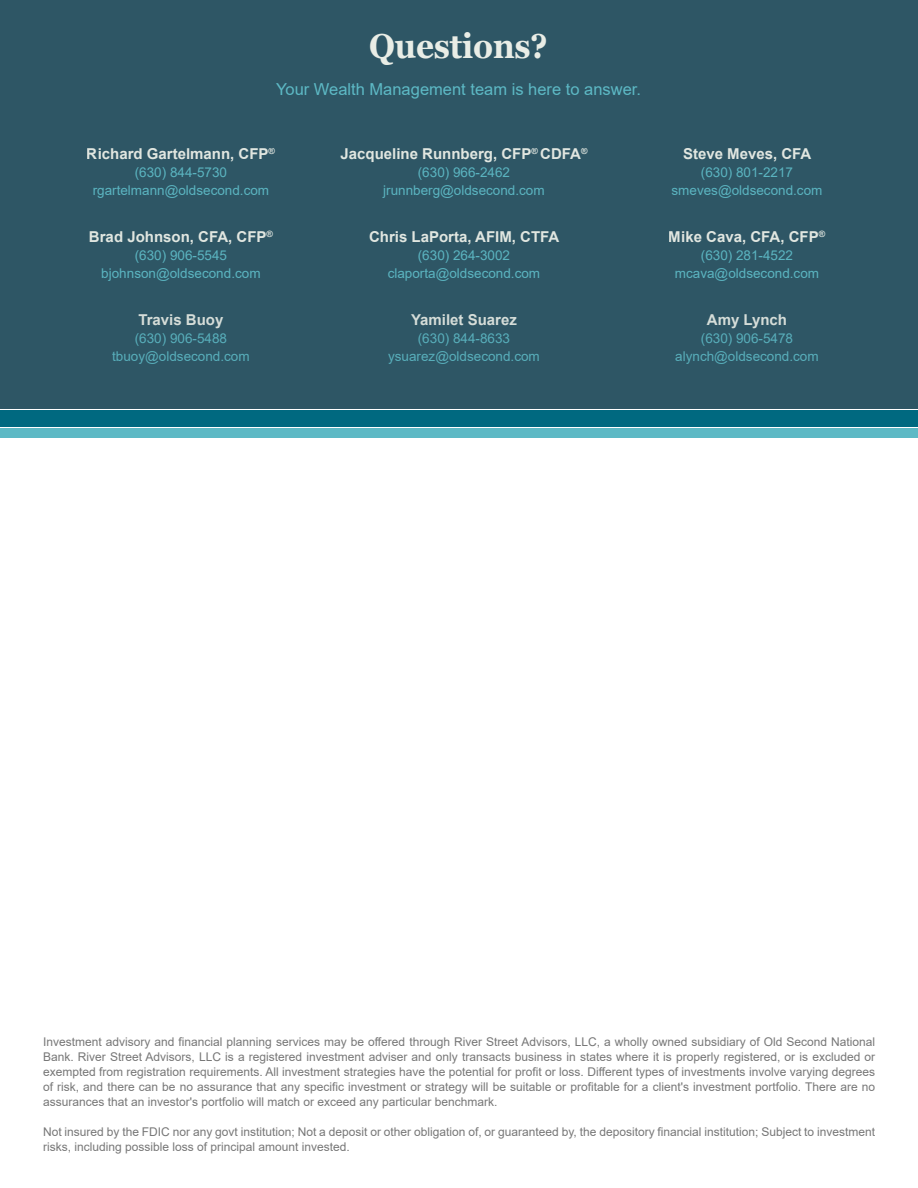
<style>
.page{position:relative;width:918px;height:1188px;background:#fff}
.page>*{position:absolute;margin:0;border:0;box-sizing:border-box;transform-origin:0 0}
.t1{font:700 34.65px "Georgia";letter-spacing:-.005em;color:#e9ede6;scale:.91 1}
.t2{font:16.5px "Arial";color:#5db9c5}
.t3{font:700 15px "Arial";color:#e9ede6}
.t4{font:13.5px/18px "Arial";color:#5db9c5;text-align:center}
.t5{font:12px/15px "Arial";color:#777;text-align:justify}
</style>
<div class="page">
<div style="left:0;top:0;width:918px;height:408px;background:#2e5665"></div>
<div style="left:0;top:410px;width:918px;height:17px;background:#006980"></div>
<div style="left:0;top:428px;width:918px;height:10px;background:#5db9c5"></div>
<h1 class="t1" style="left:369px;top:23px;width:198px">Questions?</h1>
<h2 class="t2" style="left:276px;top:78px;width:367px">Your Wealth Management team is here to answer.</h2>
<p class="t3" style="left:87px;top:144px;width:190px">Richard Gartelmann, CFP<sup>®</sup></p>
<p class="t4" style="left:93px;top:164px;width:178px">(630) 844-5730 rgartelmann@oldsecond.com</p>
<p class="t3" style="left:89px;top:226px;width:185px">Brad Johnson, CFA, CFP<sup>®</sup></p>
<p class="t4" style="left:101px;top:246px;width:161px">(630) 906-5545 bjohnson@oldsecond.com</p>
<p class="t3" style="left:138px;top:309px;width:87px">Travis Buoy</p>
<p class="t4" style="left:112px;top:329px;width:139px">(630) 906-5488 tbuoy@oldsecond.com</p>
<p class="t3" style="left:340px;top:144px;width:249px">Jacqueline Runnberg, CFP<sup>®</sup> CDFA<sup>®</sup></p>
<p class="t4" style="left:383px;top:164px;width:163px">(630) 966-2462 jrunnberg@oldsecond.com</p>
<p class="t3" style="left:369px;top:226px;width:192px">Chris LaPorta, AFIM, CTFA</p>
<p class="t4" style="left:388px;top:246px;width:154px">(630) 264-3002 claporta@oldsecond.com</p>
<p class="t3" style="left:411px;top:309px;width:107px">Yamilet Suarez</p>
<p class="t4" style="left:388px;top:329px;width:153px">(630) 844-8633 ysuarez@oldsecond.com</p>
<p class="t3" style="left:683px;top:144px;width:130px">Steve Meves, CFA</p>
<p class="t4" style="left:672px;top:164px;width:152px">(630) 801-2217 smeves@oldsecond.com</p>
<p class="t3" style="left:669px;top:226px;width:158px">Mike Cava, CFA, CFP<sup>®</sup></p>
<p class="t4" style="left:675px;top:246px;width:146px">(630) 281-4522 mcava@oldsecond.com</p>
<p class="t3" style="left:707px;top:309px;width:82px">Amy Lynch</p>
<p class="t4" style="left:675px;top:329px;width:145px">(630) 906-5478 alynch@oldsecond.com</p>
<p class="t5" style="left:43px;top:1034px;width:834px">Investment advisory and financial planning services may be offered through River Street Advisors, LLC, a wholly owned subsidiary of Old Second National Bank. River Street Advisors, LLC is a registered investment adviser and only transacts business in states where it is properly registered, or is excluded or exempted from registration requirements. All investment strategies have the potential for profit or loss. Different types of investments involve varying degrees of risk, and there can be no assurance that any specific investment or strategy will be suitable or profitable for a client's investment portfolio. There are no assurances that an investor's portfolio will match or exceed any particular benchmark.</p>
<p class="t5" style="left:43px;top:1124px;width:834px">Not insured by the FDIC nor any govt institution; Not a deposit or other obligation of, or guaranteed by, the depository financial institution; Subject to investment risks, including possible loss of principal amount invested.</p>
</div>
